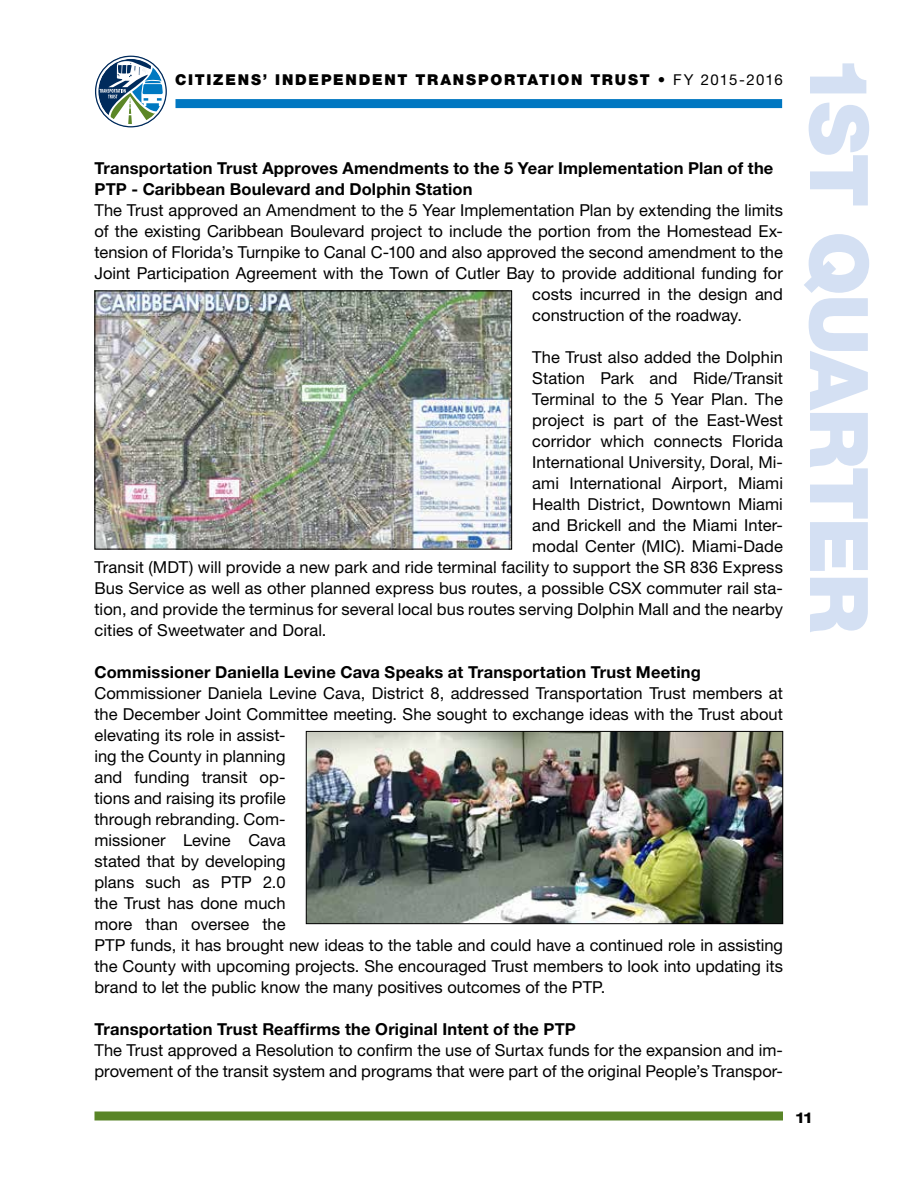
<style>
.page{position:relative;width:918px;height:1188px;background:#fff}
.page>*{position:absolute;margin:0;border:0;box-sizing:border-box;transform-origin:0 0}
.t1{font:900 81px "Helvetica Neue LT Std";letter-spacing:-.03em;color:#d4e0f3}
.t2{font:16.5px/21px "Helvetica Neue LT Std";color:#000}
.t3{font:700 16.5px/21px "Helvetica Neue LT Std";letter-spacing:.01em;color:#000}
.t4{font:900 15px "Helvetica Neue LT Std";letter-spacing:.115em;color:#000}
.t5{font:700 expanded 15px "Helvetica Neue LT Std";color:#000}
.s1{font-weight:400}
</style>
<div class="page">
<svg style="left:95px;top:55px;width:72px;height:73px"></svg>
<div style="left:176px;top:99px;width:606px;height:9px;background:#0077c1"></div>
<div style="left:94px;top:1112px;width:689px;height:8px;background:#598527"></div>
<img style="left:308px;top:733px;width:473px;height:189px">
<div style="left:306px;top:731px;width:477px;height:193px;border:1px solid #000"></div>
<img style="left:96px;top:293px;width:414px;height:254px">
<p class="t4" style="left:175px;top:71px;width:609px">CITIZENS’ INDEPENDENT TRANSPORTATION TRUST • <span class="s1">FY 2015-2016</span></p>
<h1 class="t1" style="left:887px;top:54px;width:581px;rotate:90deg">1ST QUARTER</h1>
<p class="t3" style="left:94px;top:157px;width:680px">Transportation Trust Approves Amendments to the 5 Year Implementation Plan of the<br>PTP - Caribbean Boulevard and Dolphin Station</p>
<p class="t2" style="left:94px;top:199px;width:690px">The Trust approved an Amendment to the 5 Year Implementation Plan by extending the limits</p>
<p class="t2" style="left:94px;top:220px;width:690px">of the existing Caribbean Boulevard project to include the portion from the Homestead Ex-</p>
<p class="t2" style="left:94px;top:241px;width:690px">tension of Florida’s Turnpike to Canal C-100 and also approved the second amendment to the</p>
<p class="t2" style="left:94px;top:262px;width:690px">Joint Participation Agreement with the Town of Cutler Bay to provide additional funding for</p>
<p class="t2" style="left:532px;top:283px;width:252px">costs incurred in the design and</p>
<p class="t2" style="left:532px;top:304px;width:211px">construction of the roadway.</p>
<p class="t2" style="left:532px;top:346px;width:252px">The Trust also added the Dolphin</p>
<p class="t2" style="left:532px;top:367px;width:252px">Station Park and Ride/Transit</p>
<p class="t2" style="left:532px;top:388px;width:252px">Terminal to the 5 Year Plan. The</p>
<p class="t2" style="left:532px;top:409px;width:252px">project is part of the East-West</p>
<p class="t2" style="left:532px;top:430px;width:252px">corridor which connects Florida</p>
<p class="t2" style="left:532px;top:451px;width:252px">International University, Doral, Mi-</p>
<p class="t2" style="left:532px;top:472px;width:252px">ami International Airport, Miami</p>
<p class="t2" style="left:532px;top:493px;width:252px">Health District, Downtown Miami</p>
<p class="t2" style="left:532px;top:514px;width:252px">and Brickell and the Miami Inter-</p>
<p class="t2" style="left:532px;top:535px;width:252px">modal Center (MIC). Miami-Dade</p>
<p class="t2" style="left:94px;top:556px;width:690px">Transit (MDT) will provide a new park and ride terminal facility to support the SR 836 Express</p>
<p class="t2" style="left:94px;top:577px;width:690px">Bus Service as well as other planned express bus routes, a possible CSX commuter rail sta-</p>
<p class="t2" style="left:94px;top:598px;width:690px">tion, and provide the terminus for several local bus routes serving Dolphin Mall and the nearby</p>
<p class="t2" style="left:94px;top:619px;width:234px">cities of Sweetwater and Doral.</p>
<p class="t3" style="left:94px;top:661px;width:608px">Commissioner Daniella Levine Cava Speaks at Transportation Trust Meeting</p>
<p class="t2" style="left:94px;top:682px;width:690px">Commissioner Daniela Levine Cava, District 8, addressed Transportation Trust members at the December Joint Committee meeting. She sought to exchange ideas with the Trust about elevating its role in assist-<br>ing the County in planning<br>and funding transit op-<br>tions and raising its profile<br>through rebranding. Com-<br>missioner Levine Cava<br>stated that by developing<br>plans such as PTP 2.0<br>the Trust has done much<br>more than oversee the<br>PTP funds, it has brought new ideas to the table and could have a continued role in assisting the County with upcoming projects. She encouraged Trust members to look into updating its brand to let the public know the many positives outcomes of the PTP.</p>
<p class="t3" style="left:94px;top:1018px;width:483px">Transportation Trust Reaffirms the Original Intent of the PTP</p>
<p class="t2" style="left:94px;top:1039px;width:690px">The Trust approved a Resolution to confirm the use of Surtax funds for the expansion and im&shy;provement of the transit system and programs that were part of the original People’s Transpor-</p>
<p class="t5" style="left:796px;top:1108px;width:18px">11</p>
</div>
